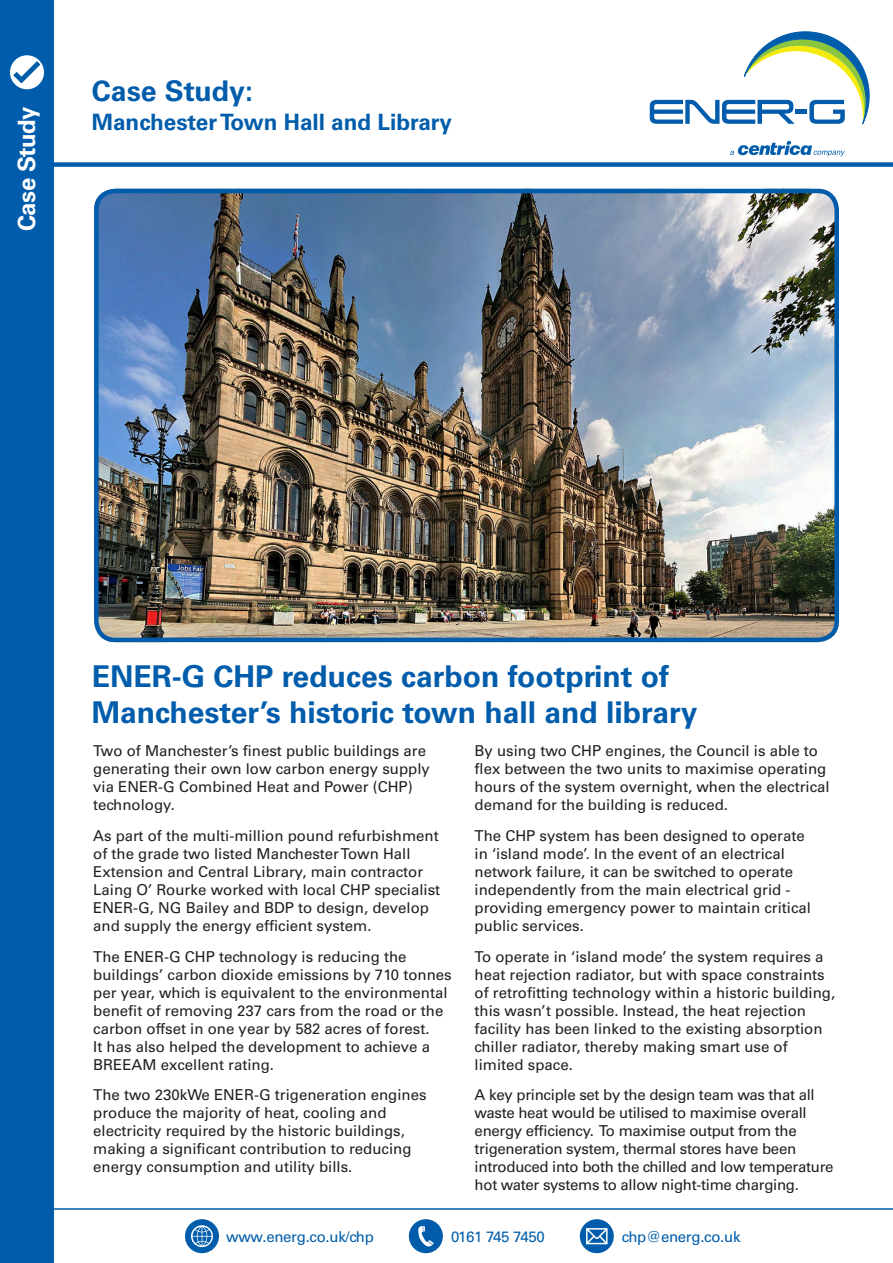
<style>
.page{position:relative;width:893px;height:1263px;background:#fff}
.page>*{position:absolute;margin:0;border:0;box-sizing:border-box;transform-origin:0 0}
.t1{font:700 30px/36px "Univers LTCE";color:#015dab}
.t2{font:700 28.5px "Univers LTCE";color:#015dab}
.t3{font:700 24px "Univers LTCE";letter-spacing:-.02em;color:#fff}
.t4{font:700 22.5px "Univers LTCE";color:#015dab}
.t5{font:15px/18px "Univers LTCE";color:#231f20}
.t6{font:15px/18px "Univers LTCE";letter-spacing:-.02em;color:#231f20}
.t7{font:15px "Univers LTCE";letter-spacing:-.02em;color:#015dab}
</style>
<div class="page">
<svg style="left:650px;top:31px;width:220px;height:94px"></svg>
<svg style="left:730px;top:141px;width:115px;height:15px"></svg>
<div style="left:0;top:162px;width:893px;height:5px;background:#015dab"></div>
<hr style="left:0;top:1208px;width:893px;height:2px;background:#015dab">
<div style="left:0;top:0;width:54px;height:1263px;background:#015dab"></div>
<svg style="left:185px;top:1219px;width:34px;height:34px"></svg>
<svg style="left:409px;top:1219px;width:34px;height:34px"></svg>
<svg style="left:580px;top:1219px;width:34px;height:34px"></svg>
<svg style="left:10px;top:55px;width:34px;height:34px"></svg>
<img style="left:94px;top:189px;width:745px;height:453px">
<div style="left:94px;top:189px;width:745px;height:453px;border:4px solid #015dab;border-radius:19px"></div>
<h2 class="t2" style="left:92px;top:75px;width:163px">Case Study:</h2>
<h3 class="t3" style="left:12px;top:231px;width:126px;rotate:-90deg">Case Study</h3>
<p class="t4" style="left:92px;top:109px;width:362px">Manchester Town Hall and Library</p>
<p class="t1" style="left:92px;top:659px;width:607px">ENER-G CHP reduces carbon footprint of<br>Manchester’s historic town hall and library</p>
<p class="t5" style="left:93px;top:742px;width:338px">Two of Manchester’s finest public buildings are generating their own low carbon energy supply via ENER-G Combined Heat and Power (CHP) technology.</p>
<p class="t5" style="left:93px;top:827px;width:349px">As part of the multi-million pound refurbishment of the grade two listed Manchester Town Hall Extension and Central Library, main contractor Laing O’ Rourke worked with local CHP specialist ENER-G, NG Bailey and BDP to design, develop and supply the energy efficient system.</p>
<p class="t5" style="left:93px;top:948px;width:360px">The ENER-G CHP technology is reducing the buildings’ carbon dioxide emissions by 710 tonnes per year, which is equivalent to the environmental benefit of removing 237 cars from the road or the carbon offset in one year by 582 acres of forest.<br>It has also helped the development to achieve a BREEAM excellent rating.</p>
<p class="t5" style="left:93px;top:1086px;width:335px">The two 230kWe ENER-G trigeneration engines produce the majority of heat, cooling and electricity required by the historic buildings,</p>
<p class="t5" style="left:93px;top:1140px;width:320px">making a significant contribution to reducing energy consumption and utility bills.</p>
<p class="t5" style="left:475px;top:742px;width:357px">By using two CHP engines, the Council is able to flex between the two units to maximise operating hours of the system overnight, when the electrical demand for the building is reduced.</p>
<p class="t5" style="left:475px;top:827px;width:338px">The CHP system has been designed to operate in ‘island mode’. In the event of an electrical network failure, it can be switched to operate independently from the main electrical grid - providing emergency power to maintain critical public services.</p>
<p class="t5" style="left:475px;top:948px;width:362px">To operate in ‘island mode’ the system requires a heat rejection radiator, but with space constraints of retrofitting technology within a historic building, this wasn’t possible. Instead, the heat rejection facility has been linked to the existing absorption chiller radiator, thereby making smart use of limited space.</p>
<p class="t6" style="left:475px;top:1086px;width:360px">A key principle set by the design team was that all waste heat would be utilised to maximise overall energy efficiency. To maximise output from the trigeneration system, thermal stores have been introduced into both the chilled and low temperature hot water systems to allow night-time charging.</p>
<p class="t7" style="left:226px;top:1228px;width:149px">www.energ.co.uk/chp</p>
<p class="t7" style="left:451px;top:1228px;width:95px">0161 745 7450</p>
<p class="t7" style="left:622px;top:1228px;width:120px">chp@energ.co.uk</p>
</div>
